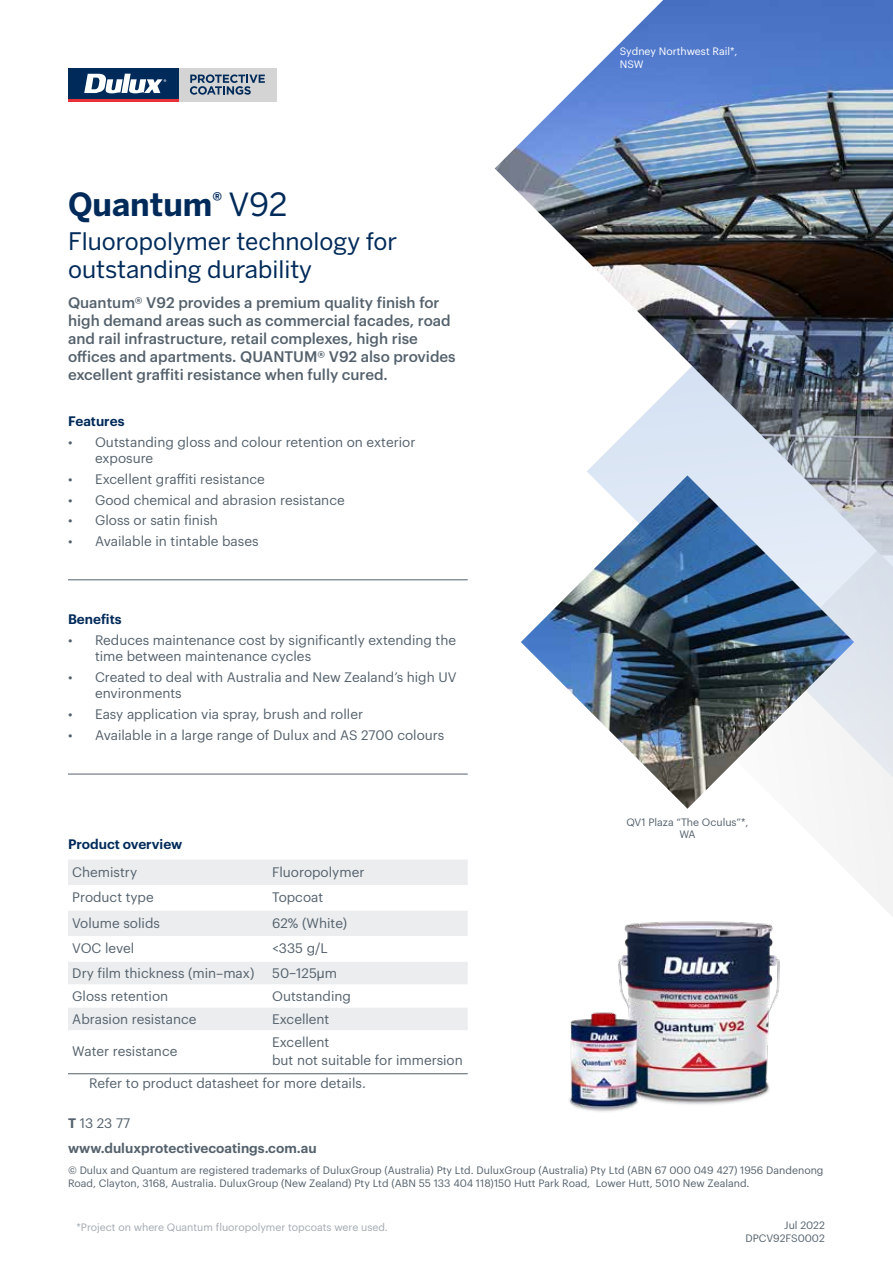
<style>
.page{position:relative;width:893px;height:1263px;background:#fff}
.page>*{position:absolute;margin:0;border:0;box-sizing:border-box;transform-origin:0 0}
.t1{font:700 31.65px "Benton Sans";color:#002a5a}
.t2{font:24px/28.5px "Benton Sans";color:#002a5a}
.t3{font:500 15px/18px "Graphik";color:#54616c}
.t4{font:13.5px/16.5px "Graphik";color:#54616c}
.t5{font:600 13.5px/24.8px "Graphik";color:#54616c}
.t6{font:600 13.5px "Graphik";color:#002a5a}
.t7{font:10.5px/12.6px "Graphik";color:#54616c}
.t8{font:10.5px "Graphik";color:#a2a9b1}
.t9{font:10.5px/12.6px "Graphik";color:#fff}
.s1{font-weight:400}
.s2{font-family:"Helvetica Neue";font-size:13.95px}
</style>
<div class="page">
<svg style="left:850px;top:778px;width:43px;height:139px;fill:#f4f4f4"></svg>
<img style="left:521px;top:576px;width:333px;height:233px">
<img style="left:495px;top:0;width:398px;height:261px">
<svg style="left:759px;top:33px;width:134px;height:133px;background:#7695c2"></svg>
<img style="left:587px;top:166px;width:306px;height:612px">
<img style="left:569px;top:921px;width:211px;height:191px">
<div style="left:179px;top:68px;width:97px;height:33px;background:#d3d4d3"></div>
<svg style="left:190px;top:74px;width:75px;height:21px"></svg>
<div style="left:68px;top:68px;width:111px;height:31px;background:#002a5a"></div>
<hr style="left:68px;top:99px;width:111px;height:2px;background:#e73037">
<svg style="left:84px;top:74px;width:82px;height:19px"></svg>
<hr style="left:68px;top:1073px;width:400px;height:1px;background:#54616c">
<hr style="left:68px;top:579px;width:400px;height:1px;background:#54616c">
<div style="left:68px;top:860px;width:400px;height:25px;background:#ebedef"></div>
<svg style="left:68px;top:911px;width:400px;height:119px;fill:#ebedef"></svg>
<hr style="left:68px;top:774px;width:400px;height:1px;background:#54616c">
<h1 class="t1" style="left:68px;top:184px;width:221px">Quantum<sup>®</sup> <span class="s1">V92</span></h1>
<h2 class="t2" style="left:68px;top:227px;width:331px">Fluoropolymer technology for outstanding durability</h2>
<p class="t3" style="left:68px;top:292px;width:389px">Quantum® V92 provides a premium quality finish for high demand areas such as commercial facades, road and rail infrastructure, retail complexes, high rise offices and apartments. QUANTUM® V92 also provides excellent graffiti resistance when fully cured.</p>
<p class="t6" style="left:68px;top:410px;width:58px">Features</p>
<p class="t4" style="left:95px;top:432px;width:322px;text-indent:-27px">• Outstanding gloss and colour retention on exterior exposure</p>
<p class="t4" style="left:68px;top:469px;width:198px">• Excellent graffiti resistance</p>
<p class="t4" style="left:68px;top:490px;width:278px">• Good chemical and abrasion resistance</p>
<p class="t4" style="left:68px;top:511px;width:151px">• Gloss or satin finish</p>
<p class="t4" style="left:68px;top:531px;width:192px">• Available in tintable bases</p>
<p class="t6" style="left:68px;top:608px;width:55px">Benefits</p>
<p class="t4" style="left:95px;top:630px;width:363px;text-indent:-27px">• Reduces maintenance cost by significantly extending the time between maintenance cycles</p>
<p class="t4" style="left:95px;top:667px;width:363px;text-indent:-27px">• Created to deal with Australia and New Zealand’s high UV environments</p>
<p class="t4" style="left:68px;top:705px;width:297px">• Easy application via spray, brush and roller</p>
<p class="t4" style="left:68px;top:725px;width:378px">• Available in a large range of Dulux and AS 2700 colours</p>
<p class="t6" style="left:68px;top:834px;width:116px">Product overview</p>
<p class="t4" style="left:72px;top:863px;width:66px">Chemistry</p>
<p class="t4" style="left:272px;top:863px;width:94px">Fluoropolymer</p>
<p class="t4" style="left:72px;top:888px;width:83px">Product type</p>
<p class="t4" style="left:272px;top:888px;width:53px">Topcoat</p>
<p class="t4" style="left:72px;top:914px;width:89px">Volume solids</p>
<p class="t4" style="left:272px;top:914px;width:77px">62% (White)</p>
<p class="t4" style="left:72px;top:939px;width:63px">VOC level</p>
<p class="t4" style="left:272px;top:939px;width:57px">&lt;335 g/L</p>
<p class="t4" style="left:72px;top:963px;width:184px">Dry film thickness (min–max)</p>
<p class="t4" style="left:272px;top:963px;width:66px">50–125<span class="s2">µ</span>m</p>
<p class="t4" style="left:72px;top:986px;width:98px">Gloss retention</p>
<p class="t4" style="left:272px;top:986px;width:80px">Outstanding</p>
<p class="t4" style="left:72px;top:1009px;width:126px">Abrasion resistance</p>
<p class="t4" style="left:272px;top:1009px;width:59px">Excellent</p>
<p class="t4" style="left:72px;top:1041px;width:107px">Water resistance</p>
<p class="t4" style="left:272px;top:1031px;width:192px;line-height:18px">Excellent<br>but not suitable for immersion</p>
<p class="t4" style="left:89px;top:1073px;width:278px">Refer to product datasheet for more details.</p>
<p class="t9" style="left:620px;top:44px;width:119px">Sydney Northwest Rail*,<br>NSW</p>
<p class="t7" style="left:626px;top:814px;width:124px;text-align:center">QV1 Plaza “The Oculus”*,<br>WA</p>
<p class="t5" style="left:68px;top:1109px;width:250px">T <span class="s1">13 23 77 </span>www.duluxprotectivecoatings.com.au</p>
<p class="t7" style="left:68px;top:1163px;width:757px">© Dulux and Quantum are registered trademarks of DuluxGroup (Australia) Pty Ltd. DuluxGroup (Australia) Pty Ltd (ABN 67 000 049 427) 1956 Dandenong<br>Road, Clayton, 3168, Australia. DuluxGroup (New Zealand) Pty Ltd (ABN 55 133 404 118)150 Hutt Park Road, Lower Hutt, 5010 New Zealand.</p>
<p class="t7" style="left:784px;top:1218px;width:42px">Jul 2022</p>
<p class="t8" style="left:77px;top:1220px;width:313px">*Project on where Quantum fluoropolymer topcoats were used.</p>
<p class="t7" style="left:745px;top:1230px;width:81px">DPCV92FS0002</p>
</div>
